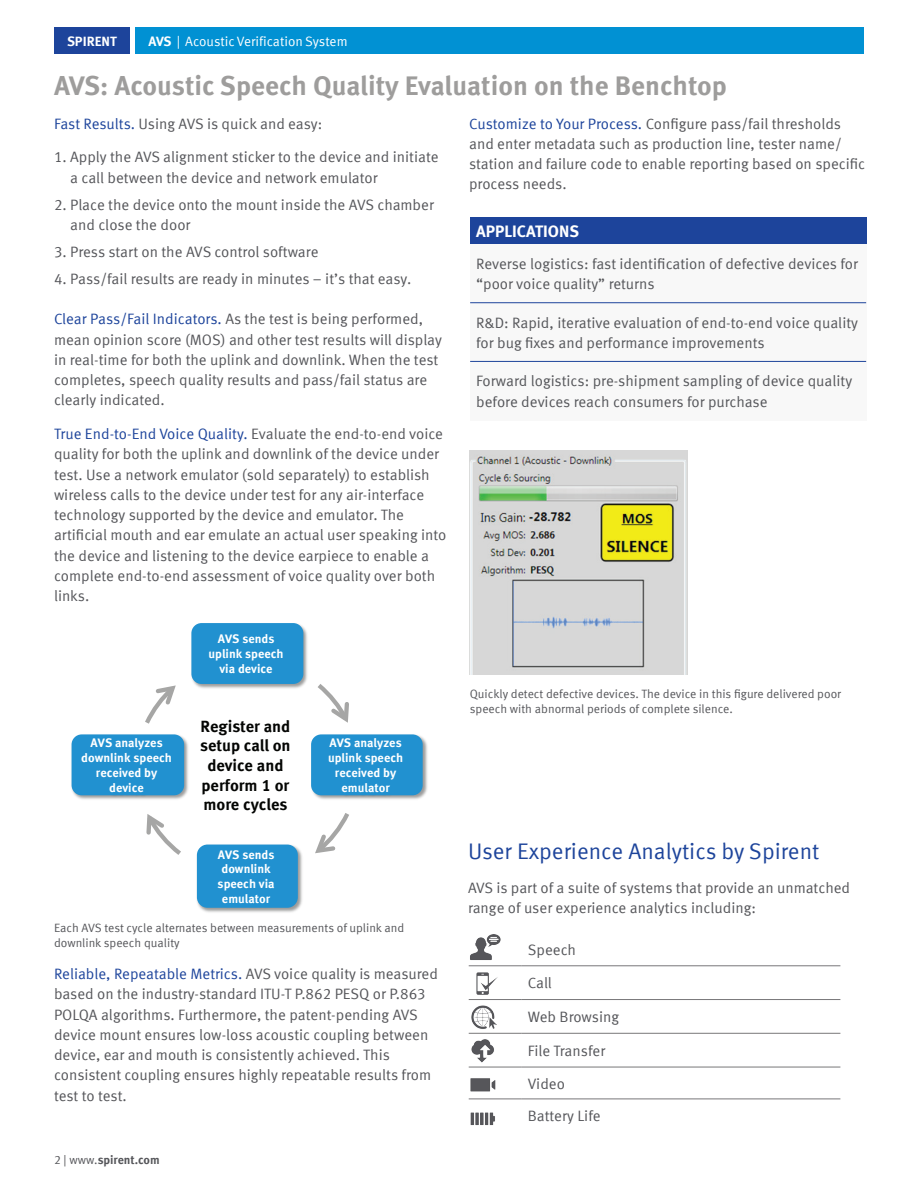
<style>
.page{position:relative;width:918px;height:1188px;background:#fff}
.page>*{position:absolute;margin:0;border:0;box-sizing:border-box;transform-origin:0 0}
.t1{font:700 27px "Meta Offc";color:#9e9d9c}
.t2{font:22.5px "Meta Offc Norm";color:#1d449b}
.t3{font:16.5px "Meta Bold LF";color:#fff}
.t4{font:700 16.35px/19.6px "Meta Offc";letter-spacing:-.005em;color:#040503;text-align:center}
.t5{font:15px/20.2px "Meta Offc Norm";color:#55565a}
.t6{font:13.5px "Meta Offc Norm";color:#fff}
.t7{font:700 13.5px "Meta Offc";color:#fff}
.t8{font:700 12.3px/14.7px "Meta Offc";color:#fff;text-align:center}
.t9{font:12px/15px "Meta Offc Norm";color:#55565a}
.t10{font:700 12px "Meta Offc";color:#55565a}
.s1{font-family:"Meta Offc";font-weight:700}
.s2{color:#1d449b}
.s3{font-family:"Meta Offc Norm";font-weight:400}
</style>
<div class="page">
<div style="left:135px;top:27px;width:729px;height:27px;background:#0191d3"></div>
<div style="left:54px;top:27px;width:76px;height:27px;background:#1d449b"></div>
<hr style="left:469px;top:966px;width:53px;height:1px;background:#787779">
<hr style="left:522px;top:966px;width:318px;height:1px;background:#787779">
<hr style="left:469px;top:999px;width:53px;height:1px;background:#787779">
<hr style="left:522px;top:999px;width:318px;height:1px;background:#787779">
<hr style="left:469px;top:1033px;width:53px;height:1px;background:#787779">
<hr style="left:522px;top:1033px;width:318px;height:1px;background:#787779">
<hr style="left:469px;top:1067px;width:53px;height:1px;background:#787779">
<hr style="left:522px;top:1067px;width:318px;height:1px;background:#787779">
<hr style="left:469px;top:1099px;width:53px;height:1px;background:#787779">
<hr style="left:522px;top:1099px;width:318px;height:1px;background:#787779">
<img style="left:470px;top:934px;width:31px;height:26px">
<img style="left:474px;top:966px;width:25px;height:29px">
<img style="left:469px;top:1033px;width:27px;height:30px">
<img style="left:468px;top:1066px;width:29px;height:34px">
<img style="left:470px;top:1112px;width:25px;height:13px">
<img style="left:469px;top:1005px;width:28px;height:28px">
<img style="left:470px;top:450px;width:217px;height:225px">
<div style="left:470px;top:217px;width:396px;height:203px;background:#f8f8f8"></div>
<div style="left:470px;top:217px;width:396px;height:27px;background:#1d449b"></div>
<hr style="left:470px;top:302px;width:396px;height:1px;background:#1d449b">
<hr style="left:470px;top:361px;width:396px;height:1px;background:#1d449b">
<img style="left:191px;top:623px;width:116px;height:64px">
<img style="left:199px;top:682px;width:101px;height:7px">
<div style="left:191px;top:623px;width:112px;height:61px;background:#2191d0;border-radius:10px"></div>
<svg style="left:318px;top:684px;width:31px;height:39px"></svg>
<img style="left:311px;top:736px;width:117px;height:62px">
<img style="left:319px;top:735px;width:101px;height:65px">
<div style="left:311px;top:734px;width:112px;height:61px;background:#2191d0;border-radius:10px"></div>
<svg style="left:315px;top:813px;width:34px;height:41px"></svg>
<img style="left:196px;top:844px;width:106px;height:68px">
<img style="left:208px;top:844px;width:83px;height:69px">
<div style="left:197px;top:845px;width:101px;height:63px;background:#2191d0;border-radius:11px"></div>
<svg style="left:146px;top:814px;width:35px;height:41px"></svg>
<img style="left:71px;top:742px;width:1px;height:46px">
<img style="left:72px;top:734px;width:116px;height:66px">
<div style="left:72px;top:734px;width:112px;height:61px;background:#2191d0;border-radius:10px"></div>
<svg style="left:145px;top:685px;width:31px;height:39px"></svg>
<p class="t7" style="left:67px;top:33px;width:51px">SPIRENT</p>
<p class="t6" style="left:148px;top:33px;width:201px"><span class="s1">AVS</span> | Acoustic Verification System</p>
<h1 class="t1" style="left:54px;top:69px;width:675px">AVS: Acoustic Speech Quality Evaluation on the Benchtop</h1>
<p class="t5" style="left:54px;top:114px;width:270px"><span class="s2">Fast Results.</span> Using AVS is quick and easy:</p>
<p class="t5" style="left:70px;top:147px;width:370px;text-indent:-16px">1. Apply the AVS alignment sticker to the device and initiate a call between the device and network emulator</p>
<p class="t5" style="left:70px;top:195px;width:365px;text-indent:-16px">2. Place the device onto the mount inside the AVS chamber and close the door</p>
<p class="t5" style="left:54px;top:242px;width:266px">3. Press start on the AVS control software</p>
<p class="t5" style="left:54px;top:269px;width:359px">4. Pass/fail results are ready in minutes – it’s that easy.</p>
<p class="t5" style="left:54px;top:309px;width:390px"><span class="s2">Clear Pass/Fail Indicators.</span> As the test is being performed, mean opinion score (MOS) and other test results will display in real-time for both the uplink and downlink. When the test completes, speech quality results and pass/fail status are clearly indicated.</p>
<p class="t5" style="left:54px;top:424px;width:394px"><span class="s2">True End-to-End Voice Quality.</span> Evaluate the end-to-end voice quality for both the uplink and downlink of the device under test. Use a network emulator (sold separately) to establish wireless calls to the device under test for any air-interface technology supported by the device and emulator. The artificial mouth and ear emulate an actual user speaking into the device and listening to the device earpiece to enable a complete end-to-end assessment of voice quality over both links.</p>
<p class="t5" style="left:469px;top:114px;width:398px"><span class="s2">Customize to Your Process.</span> Configure pass/fail thresholds and enter metadata such as production line, tester name/ station and failure code to enable reporting based on specific process needs.</p>
<p class="t3" style="left:476px;top:221px;width:104px">APPLICATIONS</p>
<p class="t5" style="left:476px;top:254px;width:383px">Reverse logistics: fast identification of defective devices for “poor voice quality” returns</p>
<p class="t5" style="left:476px;top:313px;width:383px">R&amp;D: Rapid, iterative evaluation of end-to-end voice quality for bug fixes and performance improvements</p>
<p class="t5" style="left:476px;top:371px;width:378px">Forward logistics: pre-shipment sampling of device quality before devices reach consumers for purchase</p>
<p class="t8" style="left:81px;top:736px;width:92px">AVS analyzes downlink speech received by device</p>
<p class="t8" style="left:208px;top:632px;width:77px">AVS sends uplink speech via device</p>
<p class="t4" style="left:200px;top:717px;width:92px">Register and setup call on device and perform 1 or more cycles</p>
<p class="t8" style="left:218px;top:847px;width:58px">AVS sends downlink speech via emulator</p>
<p class="t8" style="left:328px;top:736px;width:77px">AVS analyzes uplink speech received by emulator</p>
<p class="t9" style="left:54px;top:921px;width:352px">Each AVS test cycle alternates between measurements of uplink and downlink speech quality</p>
<p class="t5" style="left:54px;top:964px;width:385px"><span class="s2">Reliable, Repeatable Metrics.</span> AVS voice quality is measured based on the industry-standard ITU-T P.862 PESQ or P.863<br>POLQA algorithms. Furthermore, the patent-pending AVS device mount ensures low-loss acoustic coupling between device, ear and mouth is consistently achieved. This consistent coupling ensures highly repeatable results from test to test.</p>
<p class="t10" style="left:54px;top:1153px;width:107px"><span class="s3">2 | www.</span>spirent.com</p>
<p class="t9" style="left:470px;top:686px;width:373px">Quickly detect defective devices. The device in this figure delivered poor speech with abnormal periods of complete silence.</p>
<h2 class="t2" style="left:468px;top:839px;width:353px">User Experience Analytics by Spirent</h2>
<p class="t5" style="left:468px;top:878px;width:384px">AVS is part of a suite of systems that provide an unmatched range of user experience analytics including:</p>
<p class="t5" style="left:528px;top:940px;width:50px">Speech</p>
<p class="t5" style="left:528px;top:973px;width:26px">Call</p>
<p class="t5" style="left:528px;top:1007px;width:93px">Web Browsing</p>
<p class="t5" style="left:528px;top:1035px;width:79px;line-height:32.8px">File Transfer<br>Video<br>Battery Life</p>
</div>
